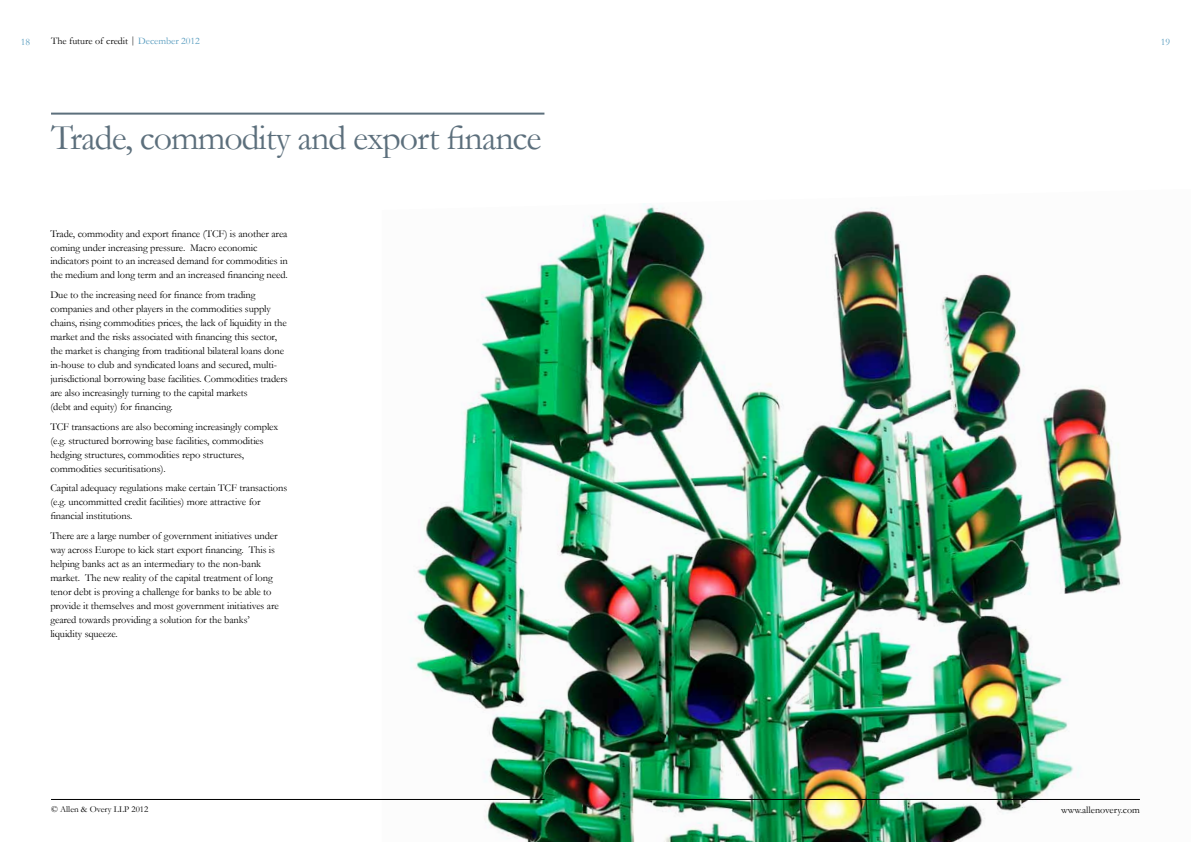
<style>
.page{position:relative;width:1191px;height:842px;background:#fff}
.page>*{position:absolute;margin:0;border:0;box-sizing:border-box;transform-origin:0 0}
.t1{font:36px "Garamond AO";letter-spacing:-.03em;color:#5c6f7c}
.t2{font:10.5px/14px "Garamond AO";letter-spacing:-.01em;color:#000}
.t3{font:10px "Garamond AO";color:#000}
.t4{font:10px "Garamond AO";color:#569bbe}
.t5{font:9px "Garamond AO";color:#000}
.s1{color:#569bbe}
</style>
<div class="page">
<img style="left:411px;top:203px;width:712px;height:639px">
<hr style="left:51px;top:113px;width:493px;height:2px;background:#5c6f7c">
<hr style="left:646px;top:799px;width:494px;height:1px;background:#000">
<hr style="left:51px;top:799px;width:493px;height:1px;background:#000">
<p class="t4" style="left:21px;top:35px;width:11px">18</p>
<p class="t3" style="left:51px;top:35px;width:150px">The future of credit | <span class="s1">December 2012</span></p>
<p class="t4" style="left:1160px;top:35px;width:11px">19</p>
<h1 class="t1" style="left:51px;top:113px;width:492px">Trade, commodity and export finance</h1>
<p class="t2" style="left:50px;top:226px;width:239px">Trade, commodity and export finance (TCF) is another area coming under increasing pressure. Macro economic indicators point to an increased demand for commodities in the medium and long term and an increased financing need.</p>
<p class="t2" style="left:50px;top:288px;width:239px">Due to the increasing need for finance from trading companies and other players in the commodities supply chains, rising commodities prices, the lack of liquidity in the market and the risks associated with financing this sector, the market is changing from traditional bilateral loans done in-house to club and syndicated loans and secured, multi&shy;jurisdictional borrowing base facilities. Commodities traders are also increasingly turning to the capital markets<br>(debt and equity) for financing.</p>
<p class="t2" style="left:50px;top:419px;width:229px">TCF transactions are also becoming increasingly complex (e.g. structured borrowing base facilities, commodities hedging structures, commodities repo structures, commodities securitisations).</p>
<p class="t2" style="left:50px;top:481px;width:238px">Capital adequacy regulations make certain TCF transactions (e.g. uncommitted credit facilities) more attractive for financial institutions.</p>
<p class="t2" style="left:50px;top:529px;width:230px">There are a large number of government initiatives under way across Europe to kick start export financing. This is helping banks act as an intermediary to the non-bank market. The new reality of the capital treatment of long tenor debt is proving a challenge for banks to be able to provide it themselves and most government initiatives are geared towards providing a solution for the banks’ liquidity squeeze.</p>
<p class="t5" style="left:51px;top:803px;width:99px">© Allen &amp; Overy LLP 2012</p>
<p class="t3" style="left:1061px;top:803px;width:80px">www.allenovery.com</p>
</div>
